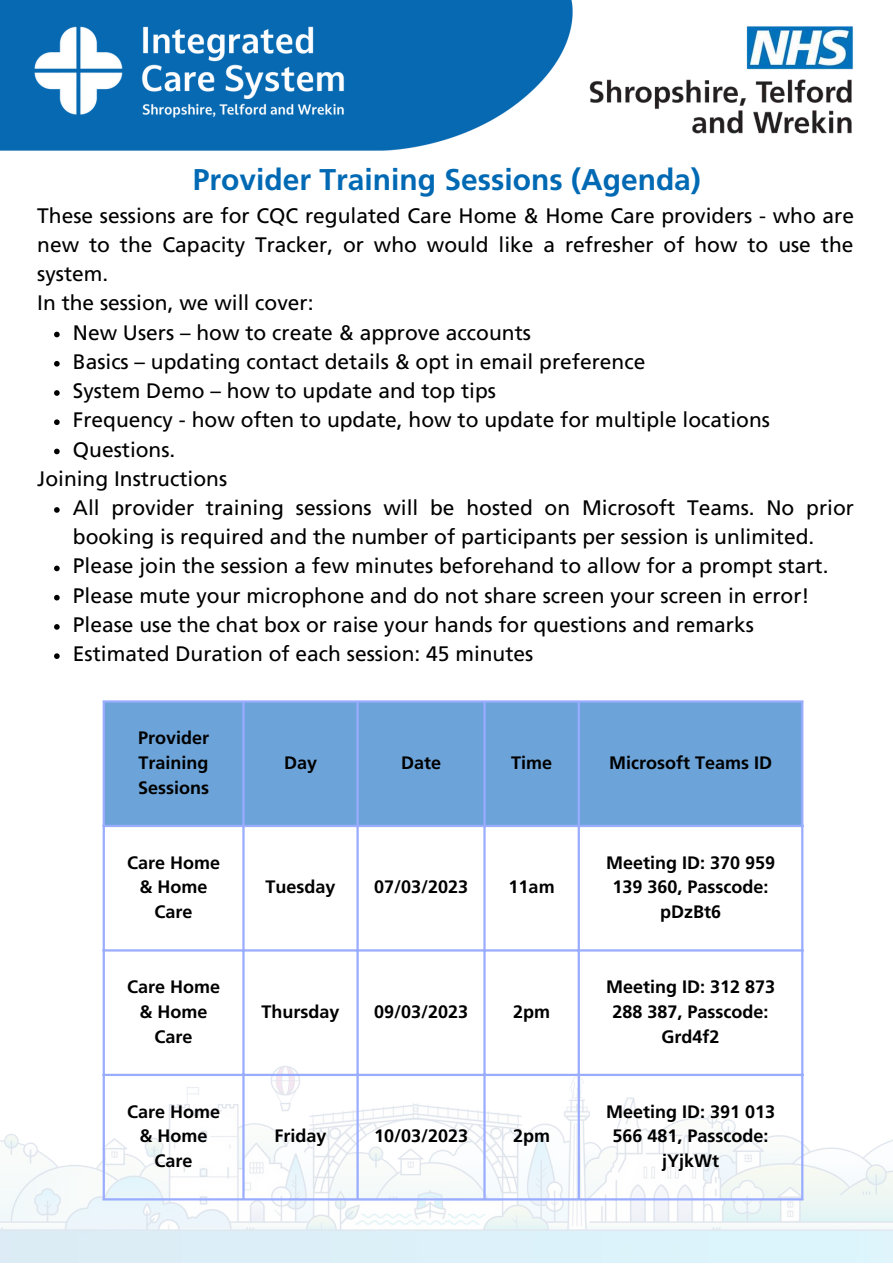
<style>
.page{position:relative;width:893px;height:1264px;background:#fff}
.page>*{position:absolute;margin:0;border:0;box-sizing:border-box;transform-origin:0 0}
.t1{font:700 30px "Frutiger";color:#0069b4}
.t2{font:21px/29.2px "Frutiger";color:#000}
.t3{font:700 18px/24.8px "Frutiger";color:#000;text-align:center}
</style>
<div class="page">
<img style="left:0;top:1048px;width:892px;height:214px">
<img style="left:0;top:0;width:573px;height:151px">
<img style="left:589px;top:26px;width:264px;height:108px">
<img style="left:13px;top:2px;width:368px;height:147px">
<svg style="left:54px;top:332px;width:6px;height:5px"></svg>
<svg style="left:54px;top:361px;width:6px;height:5px"></svg>
<svg style="left:54px;top:390px;width:6px;height:6px"></svg>
<svg style="left:54px;top:419px;width:6px;height:6px"></svg>
<svg style="left:54px;top:448px;width:6px;height:6px"></svg>
<svg style="left:54px;top:507px;width:6px;height:6px"></svg>
<svg style="left:54px;top:565px;width:6px;height:6px"></svg>
<svg style="left:54px;top:595px;width:6px;height:5px"></svg>
<svg style="left:54px;top:624px;width:6px;height:5px"></svg>
<svg style="left:54px;top:653px;width:6px;height:6px"></svg>
<div style="left:105px;top:702px;width:696px;height:122px;background:#6ca4d9"></div>
<hr style="left:103px;top:702px;width:2px;height:496px;background:#99acff">
<hr style="left:242px;top:702px;width:2px;height:496px;background:#99acff">
<hr style="left:356px;top:702px;width:3px;height:496px;background:#99acff">
<hr style="left:483px;top:702px;width:2px;height:496px;background:#99acff">
<hr style="left:577px;top:702px;width:3px;height:496px;background:#99acff">
<hr style="left:801px;top:702px;width:2px;height:496px;background:#99acff">
<hr style="left:103px;top:700px;width:700px;height:2px;background:#99acff">
<hr style="left:103px;top:824px;width:700px;height:3px;background:#99acff">
<hr style="left:103px;top:949px;width:700px;height:2px;background:#99acff">
<hr style="left:103px;top:1073px;width:700px;height:3px;background:#99acff">
<hr style="left:103px;top:1198px;width:700px;height:2px;background:#99acff">
<h1 class="t1" style="left:193px;top:162px;width:509px">Provider Training Sessions (Agenda)</h1>
<p class="t2" style="left:37px;top:200px;width:818px">These sessions are for CQC regulated Care Home &amp; Home Care providers - who are new to the Capacity Tracker, or who would like a refresher of how to use the system.<br>In the session, we will cover:</p>
<p class="t2" style="left:73px;top:317px;width:698px">New Users – how to create &amp; approve accounts<br>Basics – updating contact details &amp; opt in email preference<br>System Demo – how to update and top tips<br>Frequency - how often to update, how to update for multiple locations Questions.</p>
<p class="t2" style="left:73px;top:493px;width:782px">All provider training sessions will be hosted on Microsoft Teams. No prior booking is required and the number of participants per session is unlimited.<br>Please join the session a few minutes beforehand to allow for a prompt start.<br>Please mute your microphone and do not share screen your screen in error!<br>Please use the chat box or raise your hands for questions and remarks Estimated Duration of each session: 45 minutes</p>
<p class="t2" style="left:37px;top:463px;width:191px">Joining Instructions</p>
<p class="t3" style="left:138px;top:725px;width:72px;text-align:justify">Provider Training Sessions</p>
<p class="t3" style="left:127px;top:849px;width:94px">Care Home &amp; Home<br>Care</p>
<p class="t3" style="left:127px;top:974px;width:94px">Care Home &amp; Home<br>Care</p>
<p class="t3" style="left:127px;top:1098px;width:94px">Care Home &amp; Home<br>Care</p>
<p class="t3" style="left:284px;top:750px;width:34px">Day</p>
<p class="t3" style="left:401px;top:750px;width:41px">Date</p>
<p class="t3" style="left:511px;top:750px;width:42px">Time</p>
<p class="t3" style="left:609px;top:750px;width:164px">Microsoft Teams ID</p>
<p class="t3" style="left:265px;top:874px;width:71px">Tuesday</p>
<p class="t3" style="left:374px;top:874px;width:95px">07/03/2023</p>
<p class="t3" style="left:508px;top:874px;width:47px">11am</p>
<p class="t3" style="left:261px;top:999px;width:79px">Thursday</p>
<p class="t3" style="left:374px;top:999px;width:95px">09/03/2023</p>
<p class="t3" style="left:513px;top:999px;width:38px">2pm</p>
<p class="t3" style="left:274px;top:1123px;width:53px">Friday</p>
<p class="t3" style="left:374px;top:1123px;width:95px">10/03/2023</p>
<p class="t3" style="left:513px;top:1123px;width:38px">2pm</p>
<p class="t3" style="left:606px;top:849px;width:170px">Meeting ID: 370 959<br>139 360, Passcode: pDzBt6</p>
<p class="t3" style="left:606px;top:974px;width:170px">Meeting ID: 312 873<br>288 387, Passcode:<br>Grd4f2</p>
<p class="t3" style="left:606px;top:1098px;width:170px">Meeting ID: 391 013<br>566 481, Passcode: jYjkWt</p>
</div>
